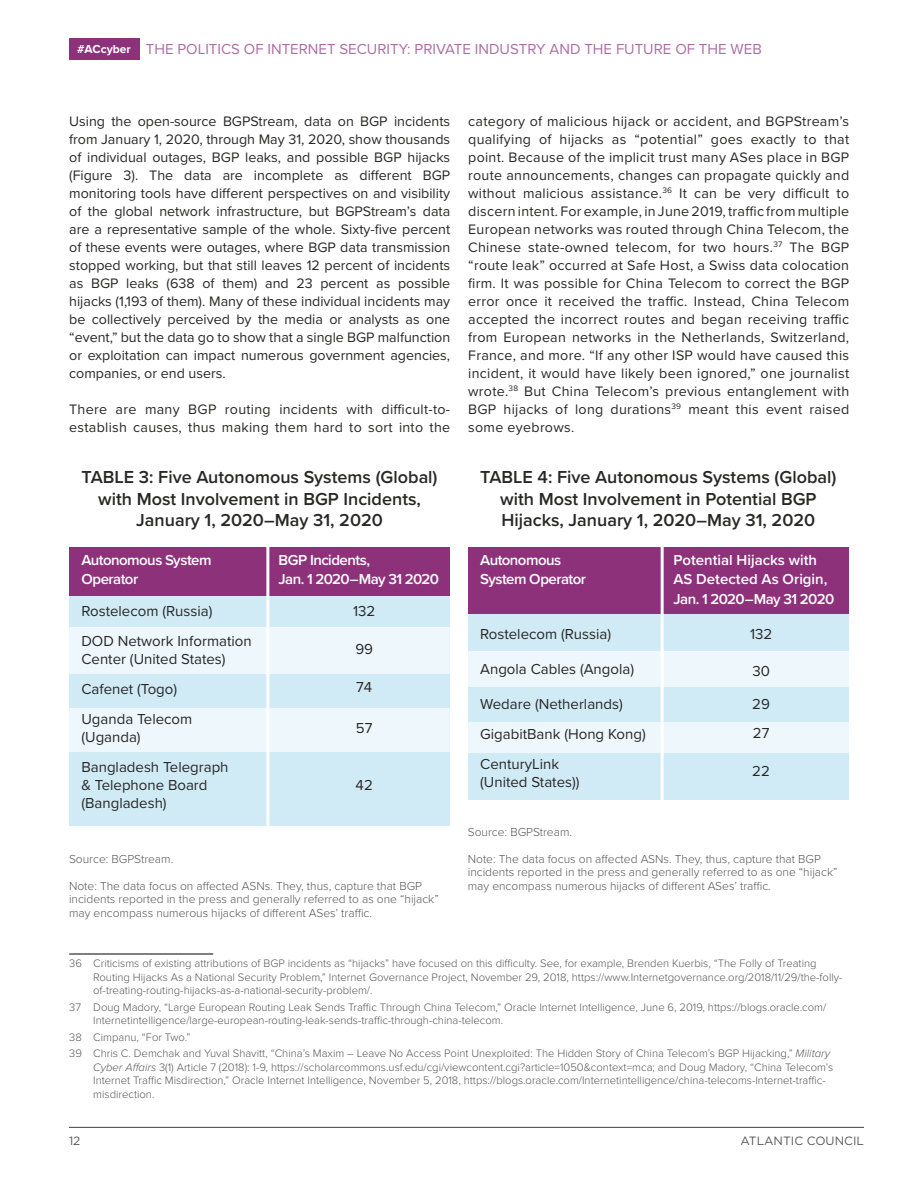
<style>
.page{position:relative;width:918px;height:1188px;background:#fff}
.page>*{position:absolute;margin:0;border:0;box-sizing:border-box;transform-origin:0 0}
.illustration_head{font:600 18px/21.6px "Proxima Nova";color:#282827;text-align:center}
.Body{font:15px/18px "Proxima Nova";color:#282827}
.Chapter_Head{font:600 15px/19.5px "Proxima Nova";letter-spacing:-.035em;color:#fff}
.t1{font:15px "Proxima Nova";color:#ab6ea1}
.Chapter_Head-2{font:600 15px/19.5px "Proxima Nova";color:#fff}
.Body-2{font:14.25px/18px "Proxima Nova";letter-spacing:.02em;color:#282827;text-align:justify}
.Caption{font:300 12px/13.5px "Proxima Nova";color:#575756}
.t2{font:12px "Gotham";color:#575756}
.Footnote{font:300 11.25px/13.5px "Proxima Nova";color:#575756}
.s1{font-weight:700;font-size:12px;color:#fff}
.s2{font-style:italic}
</style>
<div class="page">
<div style="left:69px;top:38px;width:70px;height:21px;background:#8e317b"></div>
<hr style="left:69px;top:1127px;width:795px;height:1px;background:#575756">
<hr style="left:69px;top:954px;width:144px;height:1px;background:#000">
<div style="left:69px;top:547px;width:381px;height:279px;background:#d1ebf6"></div>
<div style="left:69px;top:547px;width:381px;height:49px;background:#8e317b"></div>
<div style="left:69px;top:627px;width:381px;height:46px;background:#edf7fc"></div>
<div style="left:69px;top:708px;width:381px;height:43px;background:#edf7fc"></div>
<hr style="left:266px;top:544px;width:3px;height:287px;background:#fff">
<div style="left:468px;top:613px;width:381px;height:186px;background:#d1ebf6"></div>
<div style="left:468px;top:547px;width:381px;height:66px;background:#8e317b"></div>
<div style="left:468px;top:652px;width:381px;height:35px;background:#edf7fc"></div>
<div style="left:468px;top:722px;width:381px;height:31px;background:#edf7fc"></div>
<hr style="left:661px;top:544px;width:3px;height:287px;background:#fff">
<p class="t1" style="left:77px;top:38px;width:686px"><span class="s1">#ACcyber</span> THE POLITICS OF INTERNET SECURITY: PRIVATE INDUSTRY AND THE FUTURE OF THE WEB</p>
<p class="Body-2" style="left:69px;top:112px;width:383px">Using the open-source BGPStream, data on BGP incidents from January 1, 2020, through May 31, 2020, show thousands of individual outages, BGP leaks, and possible BGP hijacks (Figure 3). The data are incomplete as different BGP monitoring tools have different perspectives on and visibility of the global network infrastructure, but BGPStream’s data are a representative sample of the whole. Sixty-five percent of these events were outages, where BGP data transmission stopped working, but that still leaves 12 percent of incidents as BGP leaks (638 of them) and 23 percent as possible hijacks (1,193 of them). Many of these individual incidents may be collectively perceived by the media or analysts as one “event,” but the data go to show that a single BGP malfunction or exploitation can impact numerous government agencies, companies, or end users.</p>
<p class="Body-2" style="left:69px;top:400px;width:383px">There are many BGP routing incidents with difficult-to&shy;establish causes, thus making them hard to sort into the</p>
<p class="illustration_head" style="left:82px;top:466px;width:358px">TABLE 3: Five Autonomous Systems (Global) with Most Involvement in BGP Incidents,<br>January 1, 2020–May 31, 2020</p>
<p class="Chapter_Head" style="left:81px;top:550px;width:132px">Autonomous System<br>Operator</p>
<p class="Chapter_Head" style="left:279px;top:550px;width:162px">BGP Incidents,<br>Jan. 1 2020–May 31 2020</p>
<p class="Body" style="left:81px;top:602px;width:132px">Rostelecom (Russia)</p>
<p class="Body" style="left:81px;top:632px;width:172px">DOD Network Information<br>Center (United States)</p>
<p class="Body" style="left:81px;top:680px;width:97px">Cafenet (Togo)</p>
<p class="Body" style="left:81px;top:710px;width:112px">Uganda Telecom (Uganda)</p>
<p class="Body" style="left:81px;top:758px;width:149px">Bangladesh Telegraph &amp; Telephone Board (Bangladesh)</p>
<p class="Body" style="left:353px;top:602px;width:24px">132</p>
<p class="Body" style="left:355px;top:639px;width:19px">99</p>
<p class="Body" style="left:356px;top:677px;width:18px">74</p>
<p class="Body" style="left:356px;top:719px;width:18px">57</p>
<p class="Body" style="left:356px;top:775px;width:19px">42</p>
<p class="Caption" style="left:69px;top:851px;width:106px">Source: BGPStream.</p>
<p class="Caption" style="left:69px;top:878px;width:371px">Note: The data focus on affected ASNs. They, thus, capture that BGP incidents reported in the press and generally referred to as one “hijack” may encompass numerous hijacks of different ASes’ traffic.</p>
<p class="Body-2" style="left:468px;top:112px;width:383px">category of malicious hijack or accident, and BGPStream’s qualifying of hijacks as “potential” goes exactly to that point. Because of the implicit trust many ASes place in BGP route announcements, changes can propagate quickly and without malicious assistance.<sup>36</sup> It can be very difficult to discern intent. For example, in June 2019, traffic from multiple European networks was routed through China Telecom, the Chinese state-owned telecom, for two hours.<sup>37</sup> The BGP “route leak” occurred at Safe Host, a Swiss data colocation firm. It was possible for China Telecom to correct the BGP error once it received the traffic. Instead, China Telecom accepted the incorrect routes and began receiving traffic from European networks in the Netherlands, Switzerland, France, and more. “If any other ISP would have caused this incident, it would have likely been ignored,” one journalist wrote.<sup>38</sup> But China Telecom’s previous entanglement with BGP hijacks of long durations<sup>39</sup> meant this event raised some eyebrows.</p>
<p class="illustration_head" style="left:480px;top:466px;width:358px">TABLE 4: Five Autonomous Systems (Global) with Most Involvement in Potential BGP<br>Hijacks, January 1, 2020–May 31, 2020</p>
<p class="Chapter_Head" style="left:480px;top:550px;width:107px">Autonomous<br>System Operator</p>
<p class="Chapter_Head-2" style="left:674px;top:550px;width:162px">Potential Hijacks with<br>AS Detected As Origin,<br>Jan. 1 2020–May 31 2020</p>
<p class="Body" style="left:480px;top:624px;width:132px">Rostelecom (Russia)</p>
<p class="Body" style="left:480px;top:659px;width:155px">Angola Cables (Angola)</p>
<p class="Body" style="left:480px;top:694px;width:144px">Wedare (Netherlands)</p>
<p class="Body" style="left:480px;top:724px;width:167px">GigabitBank (Hong Kong)</p>
<p class="Body" style="left:480px;top:754px;width:101px">CenturyLink (United States))</p>
<p class="Body" style="left:750px;top:624px;width:24px">132</p>
<p class="Body" style="left:752px;top:661px;width:19px">30</p>
<p class="Body" style="left:752px;top:694px;width:19px">29</p>
<p class="Body" style="left:753px;top:724px;width:18px">27</p>
<p class="Body" style="left:752px;top:761px;width:19px">22</p>
<p class="Caption" style="left:468px;top:825px;width:106px">Source: BGPStream.</p>
<p class="Caption" style="left:468px;top:852px;width:371px">Note: The data focus on affected ASNs. They, thus, capture that BGP incidents reported in the press and generally referred to as one “hijack” may encompass numerous hijacks of different ASes’ traffic.</p>
<p class="Footnote" style="left:93px;top:956px;width:751px;text-indent:-24px">36 Criticisms of existing attributions of BGP incidents as “hijacks” have focused on this difficulty. See, for example, Brenden Kuerbis, “The Folly of Treating<br>Routing Hijacks As a National Security Problem,” Internet Governance Project, November 29, 2018, https://www.Internetgovernance.org/2018/11/29/the-folly&shy;of-treating-routing-hijacks-as-a-national-security-problem/.</p>
<p class="Footnote" style="left:93px;top:1000px;width:735px;text-indent:-24px">37 Doug Madory, “Large European Routing Leak Sends Traffic Through China Telecom,” Oracle Internet Intelligence, June 6, 2019, https://blogs.oracle.com/<br>Internetintelligence/large-european-routing-leak-sends-traffic-through-china-telecom.</p>
<p class="Footnote" style="left:69px;top:1030px;width:123px">38 Cimpanu, “For Two.”</p>
<p class="Footnote" style="left:93px;top:1046px;width:742px;text-indent:-24px">39 Chris C. Demchak and Yuval Shavitt, “China’s Maxim – Leave No Access Point Unexploited: The Hidden Story of China Telecom’s BGP Hijacking,” <span class="s2">Military Cyber Affairs</span> 3(1) Article 7 (2018): 1-9, https://scholarcommons.usf.edu/cgi/viewcontent.cgi?article=1050&amp;context=mca; and Doug Madory, “China Telecom’s Internet Traffic Misdirection,” Oracle Internet Intelligence, November 5, 2018, https://blogs.oracle.com/Internetintelligence/china-telecoms-Internet-traffic&shy;misdirection.</p>
<p class="t2" style="left:69px;top:1133px;width:13px">12</p>
<p class="t2" style="left:741px;top:1133px;width:125px">ATLANTIC COUNCIL</p>
</div>
